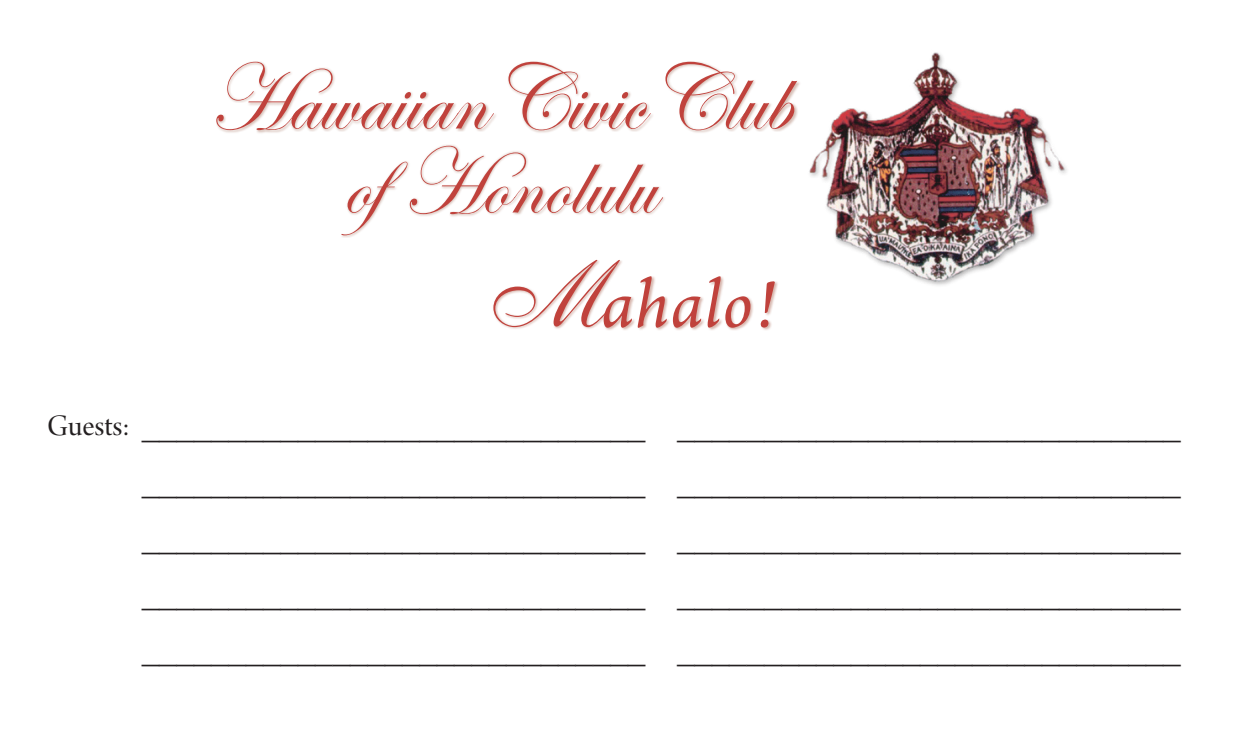
<style>
.page{position:relative;width:1260px;height:756px;background:#fff}
.page>*{position:absolute;margin:0;border:0;box-sizing:border-box;transform-origin:0 0}
.t1{font:95.55px/84px "Edwardian Script ITC";color:#c0423c;text-align:center;scale:.95 1}
.t2{font:italic 73.5px "Arno Pro";letter-spacing:.01em;color:#c0423c}
.t3{font:31.5px/56px "Arno Pro Display";letter-spacing:-.005em;color:#231f20;text-align:justify}
.s1{font-family:"Shelley Allegro Script";font-style:normal;font-size:95.55px}
</style>
<div class="page">
<div style="left:216px;top:61px;width:933px;height:212px;background:#9a624c;opacity:.4"></div>
<h1 class="t1" style="left:208px;top:61px;width:613px">Hawaiian Civic Club ofHonolulu</h1>
<h2 class="t2" style="left:478px;top:262px;width:299px"><span class="s1">M</span>ahalo!</h2>
<p class="t3" style="left:142px;top:399px;width:1040px;text-indent:-94px">Guests: _____________________________ _____________________________ _____________________________ _____________________________ _____________________________ _____________________________ _____________________________ _____________________________ _____________________________ _____________________________</p>
</div>
